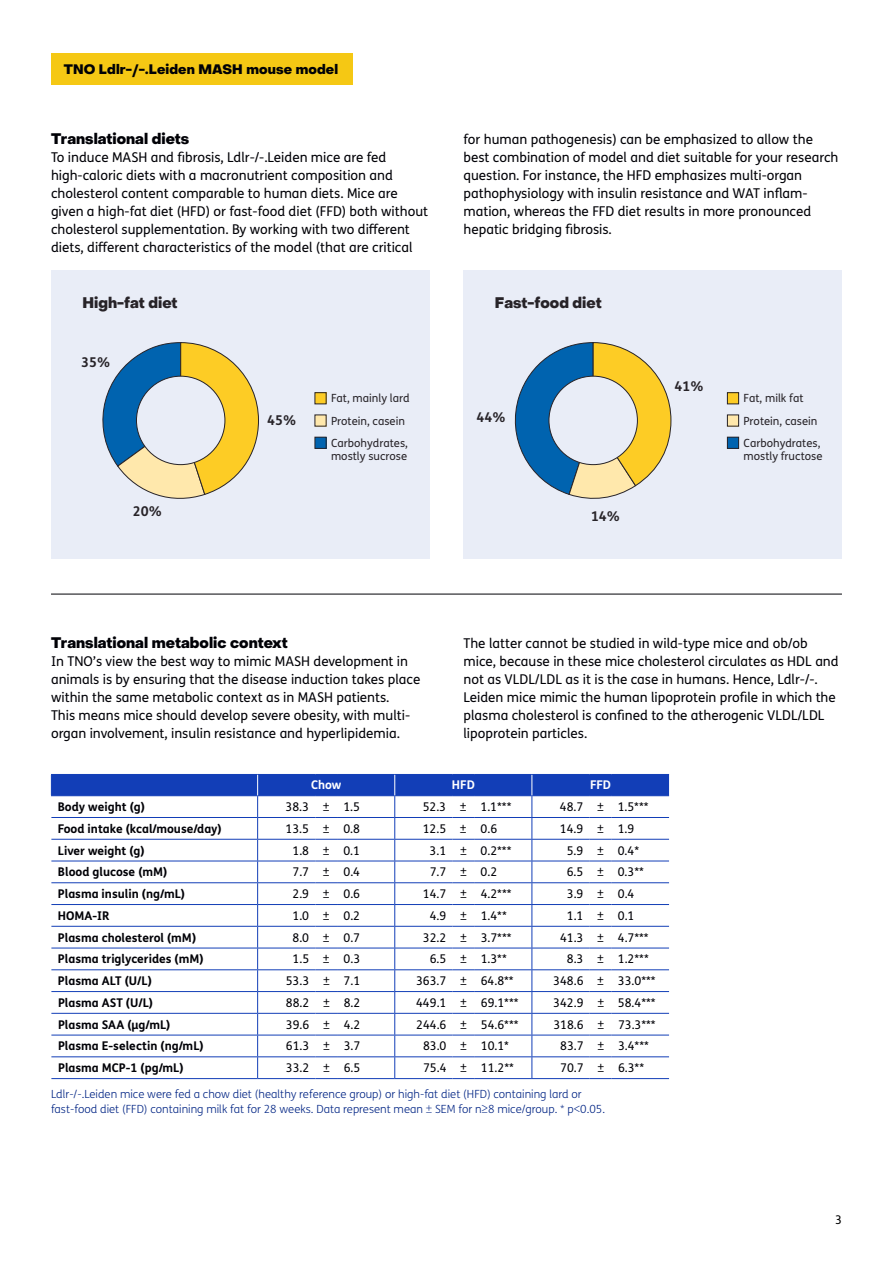
<style>
.page{position:relative;width:893px;height:1263px;background:#fff}
.page>*{position:absolute;margin:0;border:0;box-sizing:border-box;transform-origin:0 0}
.t1{font:800 15px "PP Object Sans";color:#000106}
.t2{font:800 15px "PP Object Sans";color:#272328}
.t3{font:13.5px/18px "FS Me Pro";color:#000106}
.t4{font:800 13.5px "PP Object Sans";letter-spacing:.01em;color:#000106}
.t5{font:700 13.5px "FS Me Pro";color:#272328}
.t6{font:12px "FS Me Pro";color:#000106}
.t7{font:700 12px "FS Me Pro";color:#000106}
.t8{font:700 12px "FS Me Pro";color:#fff}
.t9{font:12px "FS Me Pro";color:#000}
.t10{font:300 11.25px/15px "FS Me Pro";color:#002484}
.t11{font:11.25px/22.2px "FS Me Pro";color:#272328}
</style>
<div class="page">
<svg style="left:51px;top:774px;width:618px;height:305px"></svg>
<div style="left:463px;top:270px;width:379px;height:288px;background:#e9edf7"></div>
<div style="left:727px;top:393px;width:12px;height:11px;background:#fdcc25"></div>
<div style="left:727px;top:392px;width:12px;height:12px;border:1px solid #272328"></div>
<div style="left:727px;top:415px;width:12px;height:11px;background:#ffe8ac"></div>
<div style="left:727px;top:414px;width:12px;height:12px;border:1px solid #272328"></div>
<div style="left:727px;top:437px;width:12px;height:11px;background:#0063af"></div>
<div style="left:727px;top:437px;width:12px;height:12px;border:1px solid #272328"></div>
<svg style="left:514px;top:342px;width:158px;height:157px"></svg>
<div style="left:549px;top:376px;width:88px;height:89px;background:#e9edf7;border-radius:50%"></div>
<div style="left:51px;top:270px;width:378px;height:288px;background:#e9edf7"></div>
<div style="left:315px;top:393px;width:11px;height:11px;background:#fdcc25"></div>
<div style="left:315px;top:392px;width:11px;height:12px;border:1px solid #272328"></div>
<div style="left:315px;top:415px;width:11px;height:11px;background:#ffe8ac"></div>
<div style="left:315px;top:437px;width:11px;height:11px;background:#0063af"></div>
<div style="left:315px;top:437px;width:11px;height:12px;border:1px solid #272328"></div>
<svg style="left:102px;top:342px;width:157px;height:157px"></svg>
<div style="left:136px;top:376px;width:89px;height:89px;background:#e9edf7;border-radius:50%"></div>
<hr style="left:51px;top:594px;width:791px;height:1px;background:#000106">
<div style="left:51px;top:53px;width:302px;height:32px;background:#f5c814"></div>
<p class="t4" style="left:64px;top:61px;width:276px">TNO Ldlr-/-.Leiden MASH mouse model</p>
<p class="t1" style="left:51px;top:130px;width:140px">Translational diets</p>
<p class="t3" style="left:51px;top:148px;width:379px">To induce MASH and fibrosis, Ldlr-/-.Leiden mice are fed high-caloric diets with a macronutrient composition and cholesterol content comparable to human diets. Mice are given a high-fat diet (HFD) or fast-food diet (FFD) both without cholesterol supplementation. By working with two different diets, different characteristics of the model (that are critical</p>
<p class="t3" style="left:463px;top:130px;width:376px">for human pathogenesis) can be emphasized to allow the best combination of model and diet suitable for your research question. For instance, the HFD emphasizes multi-organ pathophysiology with insulin resistance and WAT inflam&shy;mation, whereas the FFD diet results in more pronounced hepatic bridging fibrosis.</p>
<p class="t2" style="left:82px;top:294px;width:97px">High-fat diet</p>
<p class="t2" style="left:495px;top:294px;width:108px">Fast-food diet</p>
<p class="t5" style="left:81px;top:352px;width:31px">35%</p>
<p class="t5" style="left:674px;top:376px;width:31px">41%</p>
<p class="t5" style="left:267px;top:409px;width:31px">45%</p>
<p class="t11" style="left:331px;top:387px;width:80px">Fat, mainly lard<br>Protein, casein<br>Carbohydrates,</p>
<p class="t11" style="left:331px;top:445px;width:78px">mostly sucrose</p>
<p class="t5" style="left:477px;top:407px;width:31px">44%</p>
<p class="t11" style="left:743px;top:387px;width:78px">Fat, milk fat<br>Protein, casein<br>Carbohydrates,</p>
<p class="t11" style="left:743px;top:445px;width:80px">mostly fructose</p>
<p class="t5" style="left:133px;top:501px;width:31px">20%</p>
<p class="t5" style="left:591px;top:505px;width:31px">14%</p>
<p class="t1" style="left:51px;top:634px;width:238px">Translational metabolic context</p>
<p class="t3" style="left:51px;top:652px;width:371px">In TNO’s view the best way to mimic MASH development in animals is by ensuring that the disease induction takes place within the same metabolic context as in MASH patients.<br>This means mice should develop severe obesity, with multi&shy;organ involvement, insulin resistance and hyperlipidemia.</p>
<p class="t3" style="left:463px;top:634px;width:377px">The latter cannot be studied in wild-type mice and ob/ob mice, because in these mice cholesterol circulates as HDL and not as VLDL/LDL as it is the case in humans. Hence, Ldlr-/-.<br>Leiden mice mimic the human lipoprotein profile in which the plasma cholesterol is confined to the atherogenic VLDL/LDL lipoprotein particles.</p>
<p class="t8" style="left:311px;top:775px;width:32px">Chow</p>
<p class="t8" style="left:452px;top:775px;width:24px">HFD</p>
<p class="t8" style="left:590px;top:775px;width:22px">FFD</p>
<p class="t7" style="left:58px;top:797px;width:89px">Body weight (g)</p>
<p class="t6" style="left:286px;top:799px;width:76px">38.3 ± 1.5</p>
<p class="t6" style="left:423px;top:799px;width:90px">52.3 ± 1.1***</p>
<p class="t6" style="left:560px;top:799px;width:90px">48.7 ± 1.5***</p>
<p class="t7" style="left:58px;top:819px;width:165px">Food intake (kcal/mouse/day)</p>
<p class="t6" style="left:286px;top:820px;width:76px">13.5 ± 0.8</p>
<p class="t6" style="left:423px;top:820px;width:76px">12.5 ± 0.6</p>
<p class="t6" style="left:560px;top:820px;width:76px">14.9 ± 1.9</p>
<p class="t7" style="left:58px;top:841px;width:88px">Liver weight (g)</p>
<p class="t6" style="left:292px;top:842px;width:69px">1.8 ± 0.1</p>
<p class="t6" style="left:430px;top:842px;width:83px">3.1 ± 0.2***</p>
<p class="t6" style="left:567px;top:842px;width:74px">5.9 ± 0.4*</p>
<p class="t7" style="left:58px;top:863px;width:111px">Blood glucose (mM)</p>
<p class="t6" style="left:292px;top:864px;width:69px">7.7 ± 0.4</p>
<p class="t6" style="left:430px;top:864px;width:69px">7.7 ± 0.2</p>
<p class="t6" style="left:567px;top:864px;width:79px">6.5 ± 0.3**</p>
<p class="t7" style="left:58px;top:885px;width:129px">Plasma insulin (ng/mL)</p>
<p class="t6" style="left:293px;top:886px;width:69px">2.9 ± 0.6</p>
<p class="t6" style="left:423px;top:886px;width:90px">14.7 ± 4.2***</p>
<p class="t6" style="left:567px;top:886px;width:69px">3.9 ± 0.4</p>
<p class="t7" style="left:58px;top:906px;width:53px">HOMA-IR</p>
<p class="t6" style="left:293px;top:907px;width:69px">1.0 ± 0.2</p>
<p class="t6" style="left:430px;top:907px;width:79px">4.9 ± 1.4**</p>
<p class="t6" style="left:567px;top:907px;width:69px">1.1 ± 0.1</p>
<p class="t7" style="left:58px;top:928px;width:140px">Plasma cholesterol (mM)</p>
<p class="t6" style="left:293px;top:929px;width:69px">8.0 ± 0.7</p>
<p class="t6" style="left:423px;top:929px;width:90px">32.2 ± 3.7***</p>
<p class="t6" style="left:560px;top:929px;width:90px">41.3 ± 4.7***</p>
<p class="t7" style="left:58px;top:950px;width:147px">Plasma triglycerides (mM)</p>
<p class="t6" style="left:293px;top:951px;width:69px">1.5 ± 0.3</p>
<p class="t6" style="left:430px;top:951px;width:79px">6.5 ± 1.3**</p>
<p class="t6" style="left:567px;top:951px;width:83px">8.3 ± 1.2***</p>
<p class="t7" style="left:58px;top:972px;width:95px">Plasma ALT (U/L)</p>
<p class="t6" style="left:286px;top:973px;width:76px">53.3 ± 7.1</p>
<p class="t6" style="left:416px;top:973px;width:99px">363.7 ± 64.8**</p>
<p class="t6" style="left:553px;top:973px;width:104px">348.6 ± 33.0***</p>
<p class="t7" style="left:58px;top:993px;width:97px">Plasma AST (U/L)</p>
<p class="t6" style="left:286px;top:994px;width:76px">88.2 ± 8.2</p>
<p class="t6" style="left:416px;top:994px;width:104px">449.1 ± 69.1***</p>
<p class="t6" style="left:553px;top:994px;width:104px">342.9 ± 58.4***</p>
<p class="t7" style="left:58px;top:1015px;width:114px">Plasma SAA (µg/mL)</p>
<p class="t6" style="left:286px;top:1016px;width:76px">39.6 ± 4.2</p>
<p class="t6" style="left:416px;top:1016px;width:104px">244.6 ± 54.6***</p>
<p class="t6" style="left:553px;top:1016px;width:104px">318.6 ± 73.3***</p>
<p class="t7" style="left:58px;top:1037px;width:147px">Plasma E-selectin (ng/mL)</p>
<p class="t6" style="left:286px;top:1038px;width:76px">61.3 ± 3.7</p>
<p class="t6" style="left:423px;top:1038px;width:88px">83.0 ± 10.1*</p>
<p class="t6" style="left:560px;top:1038px;width:90px">83.7 ± 3.4***</p>
<p class="t7" style="left:58px;top:1059px;width:127px">Plasma MCP-1 (pg/mL)</p>
<p class="t6" style="left:286px;top:1060px;width:76px">33.2 ± 6.5</p>
<p class="t6" style="left:423px;top:1060px;width:92px">75.4 ± 11.2**</p>
<p class="t6" style="left:560px;top:1060px;width:85px">70.7 ± 6.3**</p>
<p class="t10" style="left:51px;top:1086px;width:556px">Ldlr-/-.Leiden mice were fed a chow diet (healthy reference group) or high-fat diet (HFD) containing lard or fast-food diet (FFD) containing milk fat for 28 weeks. Data represent mean ± SEM for n≥8 mice/group. * p&lt;0.05.</p>
<p class="t9" style="left:835px;top:1212px;width:8px">3</p>
</div>
